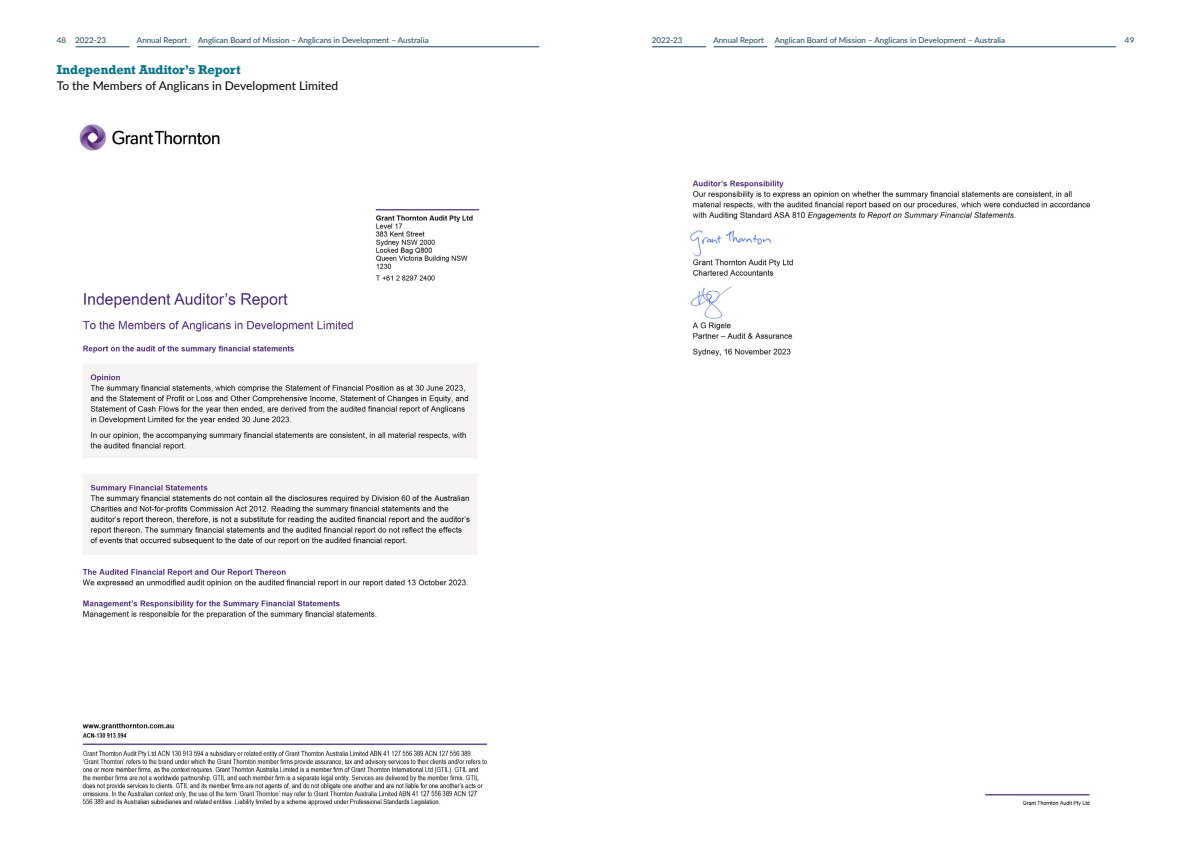
<style>
.page{position:relative;width:1191px;height:842px;background:#fff}
.page>*{position:absolute;margin:0;border:0;box-sizing:border-box;transform-origin:0 0}
.t1{font:12px "Lato";color:#000}
.t2{font:700 12px "Rockwell";letter-spacing:-.015em;color:#057187}
.t3{font:8px "Lato";color:#154458}
</style>
<div class="page">
<hr style="left:76px;top:46px;width:54px;height:1px;background:#154458">
<hr style="left:652px;top:46px;width:54px;height:1px;background:#154458">
<hr style="left:137px;top:46px;width:54px;height:1px;background:#154458">
<hr style="left:713px;top:46px;width:54px;height:1px;background:#154458">
<hr style="left:198px;top:46px;width:341px;height:1px;background:#154458">
<hr style="left:774px;top:46px;width:341px;height:1px;background:#154458">
<img style="left:79px;top:124px;width:409px;height:682px">
<img style="left:690px;top:180px;width:401px;height:626px">
<p class="t3" style="left:57px;top:34px;width:51px">48 2022-23</p>
<p class="t3" style="left:137px;top:34px;width:52px">Annual Report</p>
<p class="t3" style="left:198px;top:34px;width:232px">Anglican Board of Mission – Anglicans in Development – Australia</p>
<p class="t3" style="left:652px;top:34px;width:32px">2022-23</p>
<p class="t3" style="left:713px;top:34px;width:52px">Annual Report</p>
<p class="t3" style="left:774px;top:34px;width:232px">Anglican Board of Mission – Anglicans in Development – Australia</p>
<p class="t3" style="left:1125px;top:34px;width:11px">49</p>
<h1 class="t2" style="left:57px;top:62px;width:185px">Independent Auditor’s Report</h1>
<h1 class="t1" style="left:57px;top:77px;width:283px">To the Members of Anglicans in Development Limited</h1>
</div>
